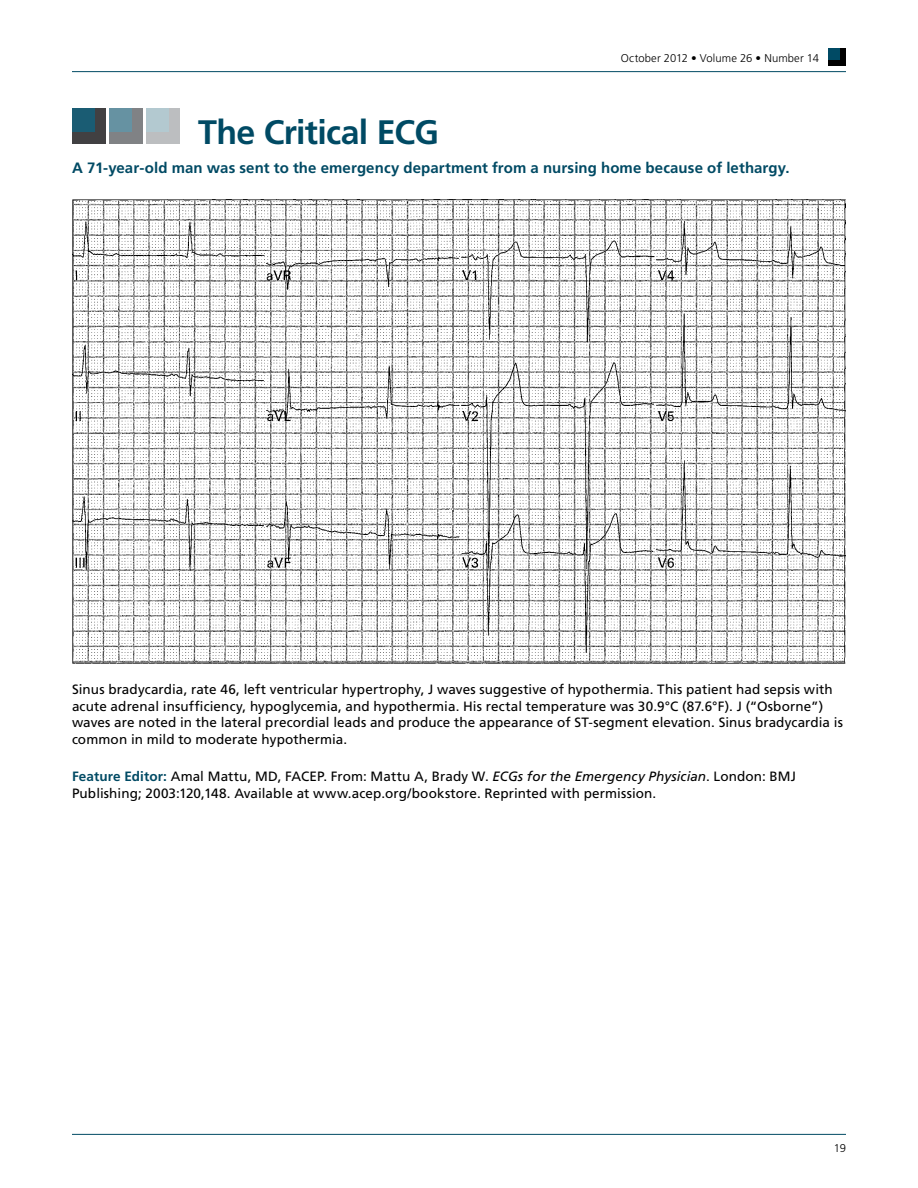
<style>
.page{position:relative;width:918px;height:1188px;background:#fff}
.page>*{position:absolute;margin:0;border:0;box-sizing:border-box;transform-origin:0 0}
.t1{font:700 33.9px "Frutiger LT Std";letter-spacing:-.02em;color:#004a64}
.t2{font:700 15px "Frutiger LT Std";letter-spacing:.005em;color:#004a64}
.t3{font:13.5px/16.5px "Frutiger LT Std";letter-spacing:.005em;color:#000}
.t4{font:300 11.25px "Frutiger LT Std";letter-spacing:.01em;color:#000}
.s1{font-weight:700;color:#004a64}
.s2{font-style:italic}
</style>
<div class="page">
<div style="left:828px;top:48px;width:18px;height:18px;background:#000"></div>
<div style="left:828px;top:48px;width:12px;height:12px;background:#004a64"></div>
<hr style="left:72px;top:71px;width:774px;height:1px;background:#004a64">
<hr style="left:72px;top:1134px;width:774px;height:1px;background:#004a64">
<img style="left:72px;top:199px;width:774px;height:464px">
<div style="left:146px;top:108px;width:34px;height:36px;background:#bcbec0"></div>
<div style="left:146px;top:108px;width:23px;height:24px;background:#b3c9d0"></div>
<div style="left:109px;top:108px;width:34px;height:36px;background:#808285"></div>
<div style="left:109px;top:108px;width:23px;height:24px;background:#6692a2"></div>
<div style="left:72px;top:108px;width:34px;height:36px;background:#414042"></div>
<div style="left:72px;top:108px;width:23px;height:24px;background:#1a5c73"></div>
<h1 class="t1" style="left:198px;top:112px;width:242px">The Critical ECG</h1>
<p class="t4" style="left:621px;top:52px;width:200px">October 2012 • Volume 26 • Number 14</p>
<p class="t2" style="left:72px;top:159px;width:719px">A 71-year-old man was sent to the emergency department from a nursing home because of lethargy.</p>
<p class="t3" style="left:72px;top:681px;width:773px">Sinus bradycardia, rate 46, left ventricular hypertrophy, J waves suggestive of hypothermia. This patient had sepsis with acute adrenal insufficiency, hypoglycemia, and hypothermia. His rectal temperature was 30.9°C (87.6°F). J (“Osborne”) waves are noted in the lateral precordial leads and produce the appearance of ST-segment elevation. Sinus bradycardia is common in mild to moderate hypothermia.</p>
<p class="t3" style="left:72px;top:768px;width:726px"><span class="s1">Feature Editor:</span> Amal Mattu, MD, FACEP. From: Mattu A, Brady W. <span class="s2">ECGs for the Emergency Physician</span>. London: BMJ<br>Publishing; 2003:120,148. Available at www.acep.org/bookstore. Reprinted with permission.</p>
<p class="t4" style="left:834px;top:1142px;width:14px">19</p>
</div>
